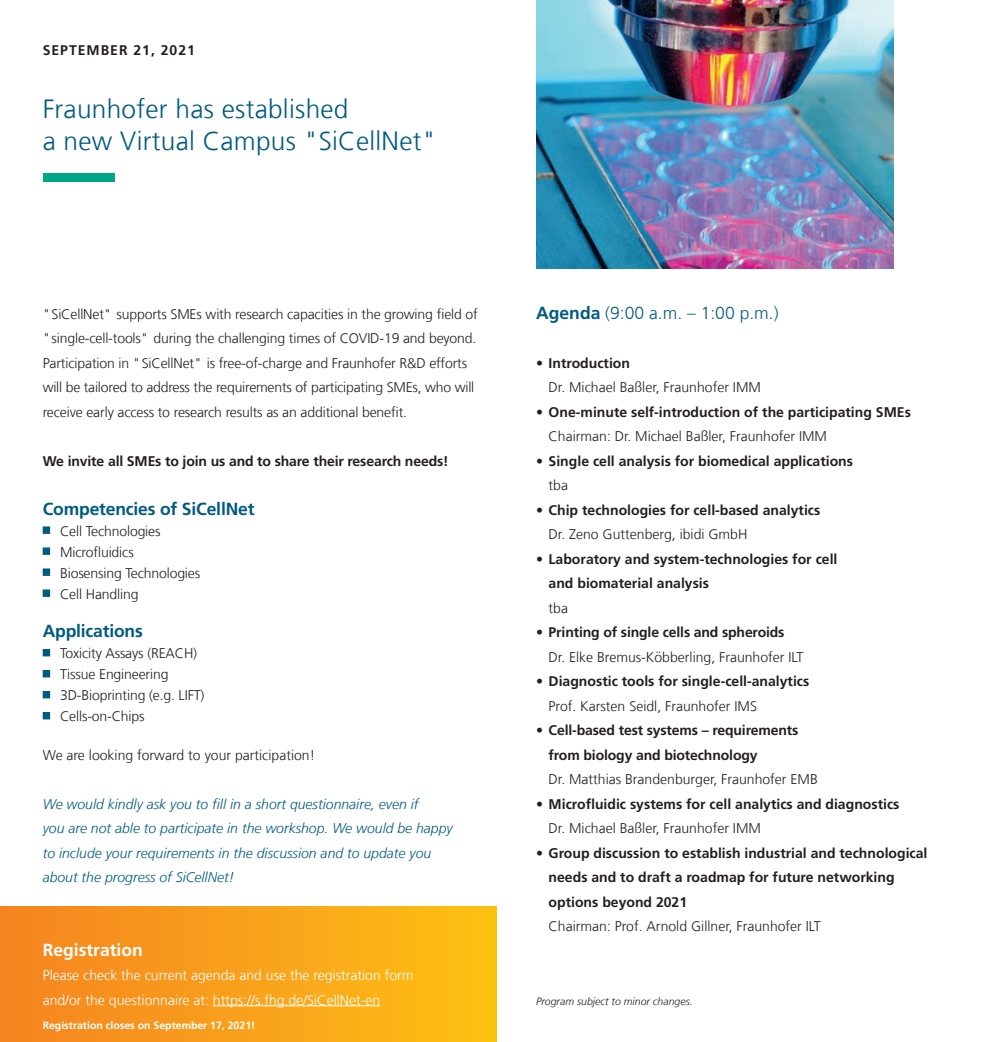
<style>
.page{position:relative;width:993px;height:1042px;background:#fff}
.page>*{position:absolute;margin:0;border:0;box-sizing:border-box;transform-origin:0 0}
.t1{font:300 26.25px/31.5px "Frutiger LT Com";letter-spacing:.01em;color:#005b7f}
.t2{font:700 17.5px "Frutiger LT Com";letter-spacing:-.01em;color:#005b7f}
.t3{font:300 17.5px "Frutiger LT Com";color:#005b7f}
.t4{font:700 17.5px "Frutiger LT Com";color:#fff}
.t5{font:300 14px/21px "Frutiger LT Com";letter-spacing:-.01em;color:#231f20}
.t6{font:700 14px/24.5px "Frutiger LT Com";color:#231f20}
.t7{font:italic 300 14px/24.5px "Frutiger LT Com";color:#005b7f}
.t8{font:300 14px/24.5px "Frutiger LT Com";color:#fff}
.t9{font:700 14px "Frutiger LT Com";letter-spacing:.07em;color:#231f20}
.t10{font:700 10.5px "Frutiger LT Com";color:#fff}
.t11{font:italic 300 10.5px "Frutiger LT Com";color:#231f20}
.s1{font-weight:700}
</style>
<div class="page">
<div style="left:0;top:906px;width:496px;height:136px;background:linear-gradient(to right,#f48322,#fdc114)"></div>
<svg style="left:43px;top:526px;width:8px;height:8px"></svg>
<svg style="left:43px;top:547px;width:8px;height:8px"></svg>
<svg style="left:43px;top:568px;width:8px;height:8px"></svg>
<svg style="left:43px;top:589px;width:8px;height:8px"></svg>
<svg style="left:43px;top:649px;width:8px;height:7px"></svg>
<svg style="left:43px;top:670px;width:8px;height:7px"></svg>
<svg style="left:43px;top:691px;width:8px;height:7px"></svg>
<svg style="left:43px;top:712px;width:8px;height:7px"></svg>
<hr style="left:213px;top:1005px;width:167px;height:1px;background:#fff">
<img style="left:536px;top:0;width:357px;height:268px">
<div style="left:43px;top:174px;width:71px;height:8px;background:#00a786"></div>
<p class="t9" style="left:43px;top:42px;width:154px">SEPTEMBER 21, 2021</p>
<h1 class="t1" style="left:43px;top:94px;width:395px">Fraunhofer has established<br>a new Virtual Campus "SiCellNet"</h1>
<p class="t5" style="left:43px;top:302px;width:436px;line-height:24.5px">"SiCellNet" supports SMEs with research capacities in the growing field of "single-cell-tools" during the challenging times of COVID-19 and beyond.<br>Participation in "SiCellNet" is free-of-charge and Fraunhofer R&amp;D efforts will be tailored to address the requirements of participating SMEs, who will receive early access to research results as an additional benefit.</p>
<p class="t6" style="left:43px;top:448px;width:407px">We invite all SMEs to join us and to share their research needs!</p>
<p class="t2" style="left:43px;top:498px;width:213px">Competencies of SiCellNet</p>
<p class="t5" style="left:60px;top:520px;width:142px">Cell Technologies<br>Microfluidics<br>Biosensing Technologies<br>Cell Handling</p>
<p class="t2" style="left:43px;top:621px;width:102px">Applications</p>
<p class="t5" style="left:60px;top:643px;width:146px">Toxicity Assays (REACH)<br>Tissue Engineering<br>3D-Bioprinting (e.g. LIFT)<br>Cells-on-Chips</p>
<p class="t5" style="left:43px;top:744px;width:274px">We are looking forward to your participation!</p>
<p class="t7" style="left:43px;top:791px;width:411px">We would kindly ask you to fill in a short questionnaire, even if<br>you are not able to participate in the workshop. We would be happy to include your requirements in the discussion and to update you about the progress of SiCellNet!</p>
<p class="t4" style="left:43px;top:939px;width:102px">Registration</p>
<p class="t8" style="left:43px;top:963px;width:372px">Please check the current agenda and use the registration form and/or the questionnaire at: https://s.fhg.de/SiCellNet-en</p>
<p class="t10" style="left:43px;top:1019px;width:214px">Registration closes on September 17, 2021!</p>
<p class="t3" style="left:536px;top:302px;width:244px"><span class="s1">Agenda</span> (9:00 a.m. – 1:00 p.m.)</p>
<p class="t6" style="left:536px;top:350px;width:95px">• Introduction</p>
<p class="t5" style="left:548px;top:377px;width:214px">Dr. Michael Baßler, Fraunhofer IMM</p>
<p class="t6" style="left:536px;top:399px;width:376px">• One-minute self-introduction of the participating SMEs</p>
<p class="t5" style="left:548px;top:426px;width:280px">Chairman: Dr. Michael Baßler, Fraunhofer IMM</p>
<p class="t6" style="left:536px;top:448px;width:318px">• Single cell analysis for biomedical applications</p>
<p class="t5" style="left:548px;top:475px;width:21px">tba</p>
<p class="t6" style="left:536px;top:497px;width:285px">• Chip technologies for cell-based analytics</p>
<p class="t5" style="left:548px;top:524px;width:200px">Dr. Zeno Guttenberg, ibidi GmbH</p>
<p class="t6" style="left:548px;top:546px;width:290px;text-indent:-12px">• Laboratory and system-technologies for cell and biomaterial analysis</p>
<p class="t5" style="left:548px;top:597px;width:21px">tba</p>
<p class="t6" style="left:536px;top:620px;width:250px">• Printing of single cells and spheroids</p>
<p class="t5" style="left:548px;top:646px;width:256px">Dr. Elke Bremus-Köbberling, Fraunhofer ILT</p>
<p class="t6" style="left:536px;top:669px;width:274px">• Diagnostic tools for single-cell-analytics</p>
<p class="t5" style="left:548px;top:695px;width:210px">Prof. Karsten Seidl, Fraunhofer IMS</p>
<p class="t6" style="left:548px;top:718px;width:251px;text-indent:-12px">• Cell-based test systems – requirements from biology and biotechnology</p>
<p class="t5" style="left:548px;top:769px;width:270px">Dr. Matthias Brandenburger, Fraunhofer EMB</p>
<p class="t6" style="left:536px;top:791px;width:364px">• Microfluidic systems for cell analytics and diagnostics</p>
<p class="t5" style="left:548px;top:818px;width:214px">Dr. Michael Baßler, Fraunhofer IMM</p>
<p class="t6" style="left:548px;top:840px;width:380px;text-indent:-12px">• Group discussion to establish industrial and technological needs and to draft a roadmap for future networking options beyond 2021</p>
<p class="t5" style="left:548px;top:916px;width:274px">Chairman: Prof. Arnold Gillner, Fraunhofer ILT</p>
<p class="t11" style="left:536px;top:995px;width:158px">Program subject to minor changes.</p>
</div>
